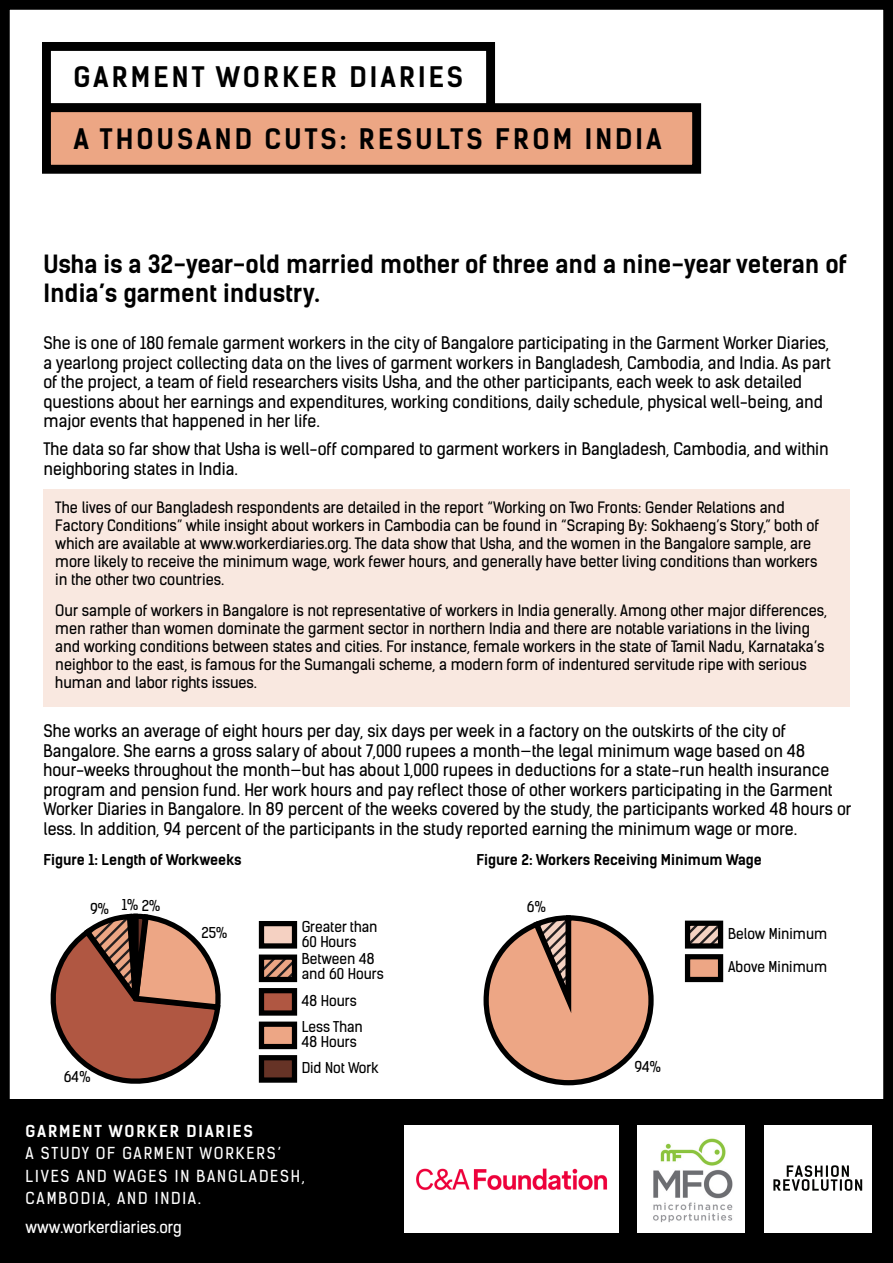
<style>
.page{position:relative;width:893px;height:1263px;background:#fff}
.page>*{position:absolute;margin:0;border:0;box-sizing:border-box;transform-origin:0 0}
.t1{font:700 27px "Kelson Sans";letter-spacing:.115em;color:#000}
.t2{font:700 24px/28.8px "Kelson Sans";color:#000}
.t3{font:16.5px/19.5px "Kelson Sans";color:#000}
.t4{font:15.75px/22.5px "Kelson Sans";letter-spacing:.115em;color:#fff}
.t5{font:15.75px "Kelson Sans";color:#fff}
.t6{font:700 15.75px "Kelson Sans";letter-spacing:.115em;color:#fff}
.t7{font:15px/18px "Kelson Sans";color:#000}
.t8{font:14.25px/15px "Kelson Sans";color:#000}
.t9{font:700 14.25px "Kelson Sans";color:#000}
</style>
<div class="page">
<div style="left:0;top:0;width:893px;height:1263px;border:10px solid #000"></div>
<div style="left:0;top:1099px;width:893px;height:164px;background:#000"></div>
<svg style="left:764px;top:1125px;width:108px;height:108px;background:#eee"></svg>
<div style="left:638px;top:1125px;width:107px;height:108px;background:#fff"></div>
<img style="left:653px;top:1138px;width:80px;height:84px">
<div style="left:404px;top:1125px;width:214px;height:108px;background:#fff"></div>
<img style="left:416px;top:1168px;width:192px;height:22px">
<div style="left:42px;top:42px;width:453px;height:71px;border:9px solid #000"></div>
<div style="left:46px;top:108px;width:651px;height:61px;background:#eca684"></div>
<div style="left:42px;top:103px;width:659px;height:71px;border:9px solid #000"></div>
<div style="left:261px;top:923px;width:33px;height:23px;background:#f5d1c2"></div>
<div style="left:259px;top:921px;width:38px;height:27px;border:5px solid #000"></div>
<svg style="left:265px;top:960px;width:26px;height:16px"></svg>
<div style="left:259px;top:954px;width:38px;height:28px;border:5px solid #000"></div>
<div style="left:261px;top:991px;width:33px;height:22px;background:#b05742"></div>
<div style="left:259px;top:988px;width:38px;height:28px;border:5px solid #000"></div>
<div style="left:261px;top:1024px;width:33px;height:22px;background:#eda685"></div>
<div style="left:259px;top:1021px;width:38px;height:28px;border:5px solid #000"></div>
<div style="left:261px;top:1058px;width:33px;height:22px;background:#663326"></div>
<div style="left:259px;top:1055px;width:38px;height:28px;border:5px solid #000"></div>
<svg style="left:50px;top:913px;width:171px;height:171px"></svg>
<svg style="left:691px;top:926px;width:26px;height:16px"></svg>
<div style="left:685px;top:920px;width:38px;height:28px;border:5px solid #000"></div>
<div style="left:687px;top:957px;width:34px;height:22px;background:#eda685"></div>
<div style="left:685px;top:954px;width:38px;height:28px;border:5px solid #000"></div>
<svg style="left:483px;top:915px;width:171px;height:171px"></svg>
<div style="left:44px;top:489px;width:806px;height:217px;background:#f9e8e0"></div>
<p class="t1" style="left:73px;top:61px;width:391px">GARMENT WORKER DIARIES</p>
<p class="t1" style="left:73px;top:122px;width:590px">A THOUSAND CUTS: RESULTS FROM INDIA</p>
<p class="t2" style="left:44px;top:250px;width:805px">Usha is a 32-year-old married mother of three and a nine-year veteran of<br>India’s garment industry.</p>
<p class="t3" style="left:44px;top:334px;width:789px">She is one of 180 female garment workers in the city of Bangalore participating in the Garment Worker Diaries, a yearlong project collecting data on the lives of garment workers in Bangladesh, Cambodia, and India. As part of the project, a team of field researchers visits Usha, and the other participants, each week to ask detailed questions about her earnings and expenditures, working conditions, daily schedule, physical well-being, and major events that happened in her life.</p>
<p class="t3" style="left:44px;top:440px;width:787px">The data so far show that Usha is well-off compared to garment workers in Bangladesh, Cambodia, and within neighboring states in India.</p>
<p class="t7" style="left:55px;top:499px;width:766px">The lives of our Bangladesh respondents are detailed in the report “Working on Two Fronts: Gender Relations and Factory Conditions” while insight about workers in Cambodia can be found in “Scraping By: Sokhaeng’s Story,” both of which are available at www.workerdiaries.org. The data show that Usha, and the women in the Bangalore sample, are more likely to receive the minimum wage, work fewer hours, and generally have better living conditions than workers in the other two countries.</p>
<p class="t7" style="left:55px;top:602px;width:773px">Our sample of workers in Bangalore is not representative of workers in India generally. Among other major differences, men rather than women dominate the garment sector in northern India and there are notable variations in the living and working conditions between states and cities. For instance, female workers in the state of Tamil Nadu, Karnataka’s neighbor to the east, is famous for the Sumangali scheme, a modern form of indentured servitude ripe with serious human and labor rights issues.</p>
<p class="t3" style="left:44px;top:721px;width:810px">She works an average of eight hours per day, six days per week in a factory on the outskirts of the city of Bangalore. She earns a gross salary of about 7,000 rupees a month—the legal minimum wage based on 48 hour-weeks throughout the month—but has about 1,000 rupees in deductions for a state-run health insurance program and pension fund. Her work hours and pay reflect those of other workers participating in the Garment Worker Diaries in Bangalore. In 89 percent of the weeks covered by the study, the participants worked 48 hours or less. In addition, 94 percent of the participants in the study reported earning the minimum wage or more.</p>
<p class="t9" style="left:44px;top:850px;width:200px">Figure 1: Length of Workweeks</p>
<p class="t9" style="left:476px;top:850px;width:287px">Figure 2: Workers Receiving Minimum Wage</p>
<p class="t8" style="left:90px;top:901px;width:20px">9%</p>
<p class="t8" style="left:122px;top:897px;width:40px">1% 2%</p>
<p class="t8" style="left:202px;top:925px;width:27px">25%</p>
<p class="t8" style="left:64px;top:1069px;width:28px">64%</p>
<p class="t8" style="left:302px;top:919px;width:77px">Greater than<br>60 Hours</p>
<p class="t8" style="left:302px;top:951px;width:84px">Between 48 and 60 Hours</p>
<p class="t8" style="left:302px;top:993px;width:57px">48 Hours</p>
<p class="t8" style="left:302px;top:1019px;width:63px">Less Than<br>48 Hours</p>
<p class="t8" style="left:302px;top:1060px;width:79px">Did Not Work</p>
<p class="t6" style="left:26px;top:1121px;width:229px">GARMENT WORKER DIARIES</p>
<p class="t4" style="left:26px;top:1142px;width:281px">A STUDY OF GARMENT WORKERS’<br>LIVES AND WAGES IN BANGLADESH,<br>CAMBODIA, AND INDIA.</p>
<p class="t5" style="left:26px;top:1217px;width:158px">www.workerdiaries.org</p>
<p class="t8" style="left:527px;top:899px;width:20px">6%</p>
<p class="t8" style="left:634px;top:1059px;width:28px">94%</p>
<p class="t8" style="left:728px;top:926px;width:101px">Below Minimum</p>
<p class="t8" style="left:728px;top:960px;width:101px">Above Minimum</p>
</div>
